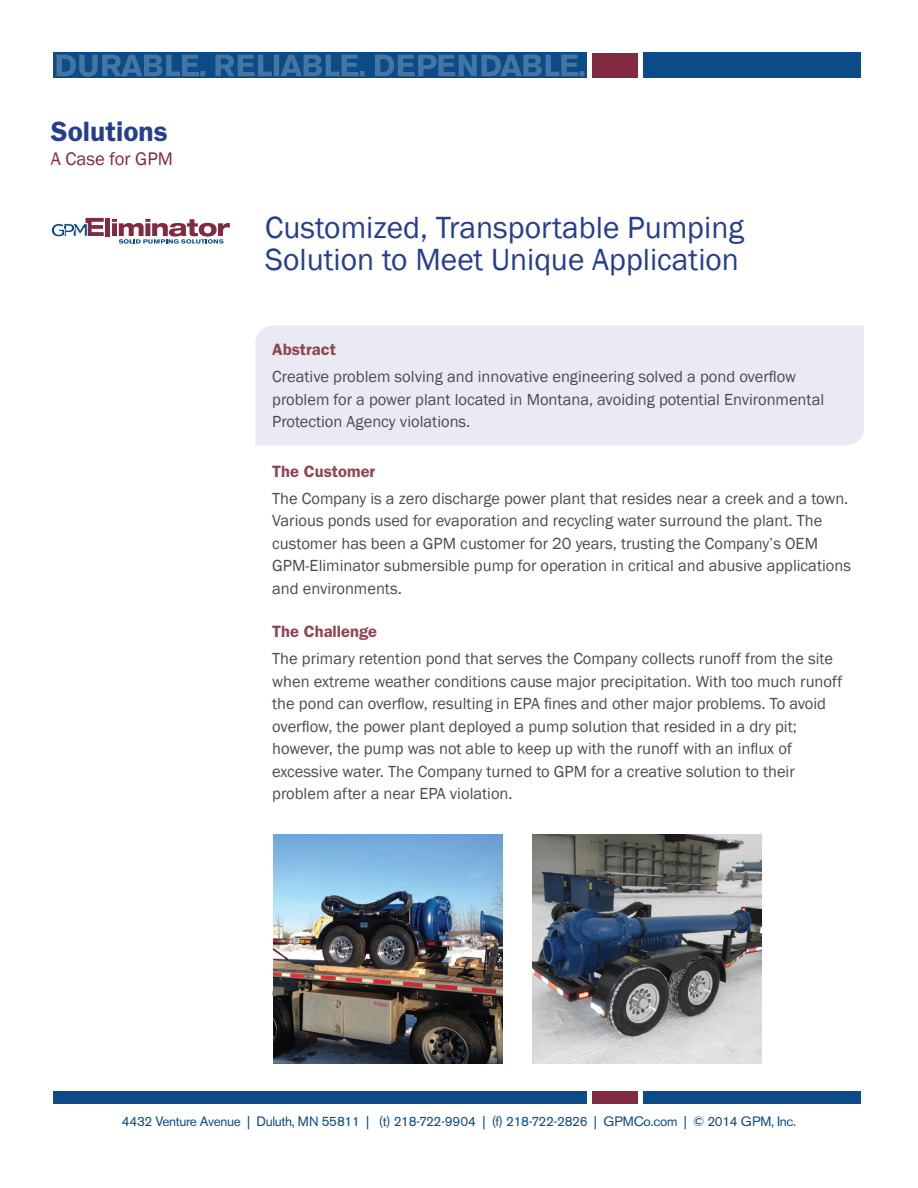
<style>
.page{position:relative;width:918px;height:1188px;background:#fff}
.page>*{position:absolute;margin:0;border:0;box-sizing:border-box;transform-origin:0 0}
.t1{font:31.5px/31.5px "Franklin Gothic";color:#253f8e}
.t2{font:600 28.05px "Franklin Gothic";color:#253f8e}
.t3{font:18.75px "Franklin Gothic";color:#822a40}
.t4{font:16.5px/22.5px "Franklin Gothic";color:#4b4c4d}
.t5{font:600 16.5px "Franklin Gothic";color:#904651}
.t6{font:13.5px "Akzidenz Grotesk BE";letter-spacing:-.025em;color:#0b4b87}
</style>
<div class="page">
<svg style="left:53px;top:53px;width:534px;height:25px;background:#0e4d88"></svg>
<div style="left:643px;top:53px;width:218px;height:25px;background:#0b4b87"></div>
<div style="left:592px;top:53px;width:46px;height:25px;background:#822a40"></div>
<div style="left:53px;top:1092px;width:534px;height:12px;background:#0b4b87"></div>
<div style="left:643px;top:1092px;width:218px;height:12px;background:#0b4b87"></div>
<div style="left:592px;top:1092px;width:46px;height:12px;background:#822a40"></div>
<svg style="left:57px;top:55px;width:528px;height:22px;background:#286095"></svg>
<div style="left:255px;top:326px;width:609px;height:120px;background:#e9eaf3"></div>
<img style="left:273px;top:835px;width:229px;height:229px">
<img style="left:532px;top:835px;width:229px;height:229px">
<div style="left:105px;top:218px;width:5px;height:18px;background:#822a40"></div>
<svg style="left:51px;top:218px;width:53px;height:19px"></svg>
<svg style="left:112px;top:219px;width:118px;height:25px"></svg>
<p class="t2" style="left:51px;top:115px;width:118px">Solutions</p>
<p class="t3" style="left:51px;top:147px;width:124px">A Case for GPM</p>
<p class="t1" style="left:265px;top:212px;width:480px">Customized, Transportable Pumping<br>Solution to Meet Unique Application</p>
<p class="t5" style="left:272px;top:340px;width:65px">Abstract</p>
<p class="t4" style="left:272px;top:366px;width:553px">Creative problem solving and innovative engineering solved a pond overflow problem for a power plant located in Montana, avoiding potential Environmental<br>Protection Agency violations.</p>
<p class="t5" style="left:272px;top:461px;width:104px">The Customer</p>
<p class="t4" style="left:272px;top:487px;width:580px">The Company is a zero discharge power plant that resides near a creek and a town.<br>Various ponds used for evaporation and recycling water surround the plant. The customer has been a GPM customer for 20 years, trusting the Company’s OEM GPM-Eliminator submersible pump for operation in critical and abusive applications and environments.</p>
<p class="t5" style="left:272px;top:622px;width:106px">The Challenge</p>
<p class="t4" style="left:272px;top:648px;width:572px">The primary retention pond that serves the Company collects runoff from the site when extreme weather conditions cause major precipitation. With too much runoff the pond can overflow, resulting in EPA fines and other major problems. To avoid overflow, the power plant deployed a pump solution that resided in a dry pit; however, the pump was not able to keep up with the runoff with an influx of excessive water. The Company turned to GPM for a creative solution to their problem after a near EPA violation.</p>
<p class="t6" style="left:122px;top:1113px;width:676px">4432 Venture Avenue | Duluth, MN 55811 | (t) 218-722-9904 | (f) 218-722-2826 | GPMCo.com | © 2014 GPM, Inc.</p>
</div>
